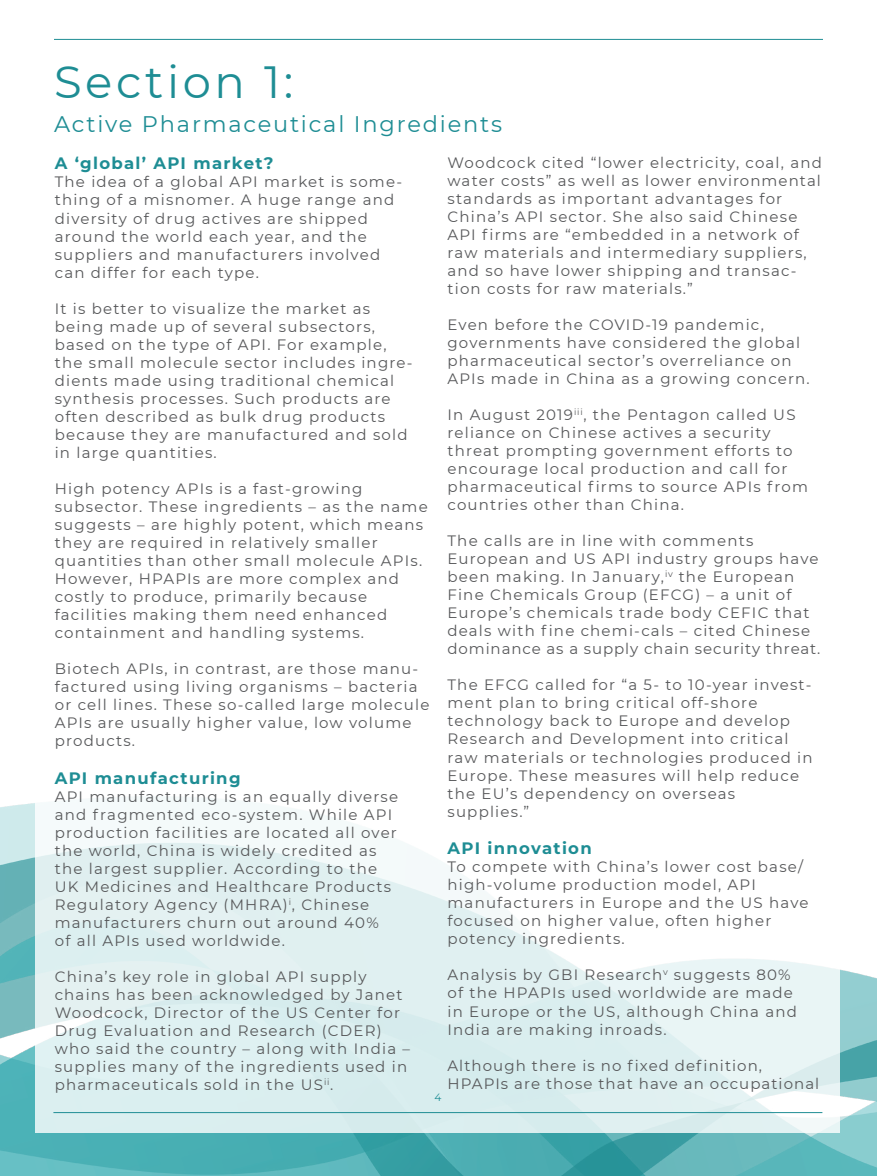
<style>
.page{position:relative;width:877px;height:1176px;background:#fff}
.page>*{position:absolute;margin:0;border:0;box-sizing:border-box;transform-origin:0 0}
.Headline_copy{font:45px "Montserrat";letter-spacing:.08em;color:#1e8d94}
.head_copy{font:22.5px "Montserrat";letter-spacing:.08em;color:#1e8d94}
.Body_head{font:700 16.5px "Montserrat";letter-spacing:.08em;color:#1e8d94}
.Body_copy{font:15px/18px "Montserrat";letter-spacing:.08em;color:#57585a}
.t1{font:10.5px "Montserrat";color:#1e8d94}
</style>
<div class="page">
<img style="left:0;top:803px;width:876px;height:372px">
<svg style="left:36px;top:797px;width:804px;height:335px;fill:#e1f1f2"></svg>
<hr style="left:54px;top:39px;width:769px;height:1px;background:#1e8d94">
<hr style="left:53px;top:1111px;width:769px;height:1px;background:#1e8d94">
<p class="Headline_copy" style="left:54px;top:51px;width:241px">Section 1:</p>
<p class="head_copy" style="left:54px;top:108px;width:450px">Active Pharmaceutical Ingredients</p>
<p class="Body_copy" style="left:447px;top:153px;width:376px">Woodcock cited “lower electricity, coal, and water costs” as well as lower environmental standards as important advantages for China’s API sector. She also said Chinese API firms are “embedded in a network of raw materials and intermediary suppliers, and so have lower shipping and transac&shy;tion costs for raw materials.”</p>
<p class="Body_copy" style="left:447px;top:315px;width:364px">Even before the COVID-19 pandemic, governments have considered the global pharmaceutical sector’s overreliance on APIs made in China as a growing concern.</p>
<p class="Body_copy" style="left:447px;top:405px;width:362px">In August 2019<sup>iii</sup>, the Pentagon called US reliance on Chinese actives a security threat prompting government efforts to encourage local production and call for pharmaceutical firms to source APIs from countries other than China.</p>
<p class="Body_copy" style="left:447px;top:531px;width:374px">The calls are in line with comments European and US API industry groups have been making. In January,<sup>iv</sup> the European Fine Chemicals Group (EFCG) – a unit of Europe’s chemicals trade body CEFIC that deals with fine chemi-cals – cited Chinese dominance as a supply chain security threat.</p>
<p class="Body_copy" style="left:447px;top:675px;width:367px">The EFCG called for “a 5- to 10-year invest&shy;ment plan to bring critical off-shore technology back to Europe and develop Research and Development into critical raw materials or technologies produced in Europe. These measures will help reduce the EU’s dependency on overseas supplies.”</p>
<p class="Body_head" style="left:447px;top:836px;width:146px">API innovation</p>
<p class="Body_copy" style="left:447px;top:857px;width:363px">To compete with China’s lower cost base/ high-volume production model, API manufacturers in Europe and the US have focused on higher value, often higher potency ingredients.</p>
<p class="Body_copy" style="left:447px;top:965px;width:351px">Analysis by GBI Research<sup>v</sup> suggests 80% of the HPAPIs used worldwide are made in Europe or the US, although China and India are making inroads.</p>
<p class="Body_copy" style="left:447px;top:1055px;width:373px">Although there is no fixed definition,<br>HPAPIs are those that have an occupational</p>
<p class="Body_head" style="left:55px;top:152px;width:220px">A ‘global’ API market?</p>
<p class="Body_copy" style="left:55px;top:172px;width:349px">The idea of a global API market is some&shy;thing of a misnomer. A huge range and diversity of drug actives are shipped around the world each year, and the suppliers and manufacturers involved can differ for each type.</p>
<p class="Body_copy" style="left:55px;top:298px;width:359px">It is better to visualize the market as being made up of several subsectors, based on the type of API. For example, the small molecule sector includes ingre&shy;dients made using traditional chemical synthesis processes. Such products are often described as bulk drug products because they are manufactured and sold in large quantities.</p>
<p class="Body_copy" style="left:55px;top:478px;width:375px">High potency APIs is a fast-growing subsector. These ingredients – as the name suggests – are highly potent, which means they are required in relatively smaller quantities than other small molecule APIs.<br>However, HPAPIs are more complex and costly to produce, primarily because facilities making them need enhanced containment and handling systems.</p>
<p class="Body_copy" style="left:55px;top:658px;width:376px">Biotech APIs, in contrast, are those manu&shy;factured using living organisms – bacteria or cell lines. These so-called large molecule APIs are usually higher value, low volume products.</p>
<p class="Body_head" style="left:55px;top:765px;width:187px">API manufacturing</p>
<p class="Body_copy" style="left:55px;top:786px;width:345px">API manufacturing is an equally diverse and fragmented eco-system. While API production facilities are located all over the world, China is widely credited as the largest supplier. According to the UK Medicines and Healthcare Products Regulatory Agency (MHRA)<sup>i</sup>, Chinese manufacturers churn out around 40% of all APIs used worldwide.</p>
<p class="Body_copy" style="left:55px;top:966px;width:357px">China’s key role in global API supply chains has been acknowledged by Janet Woodcock, Director of the US Center for Drug Evaluation and Research (CDER) who said the country – along with India – supplies many of the ingredients used in pharmaceuticals sold in the US<sup>ii</sup>.</p>
<p class="t1" style="left:434px;top:1090px;width:8px">4</p>
</div>
